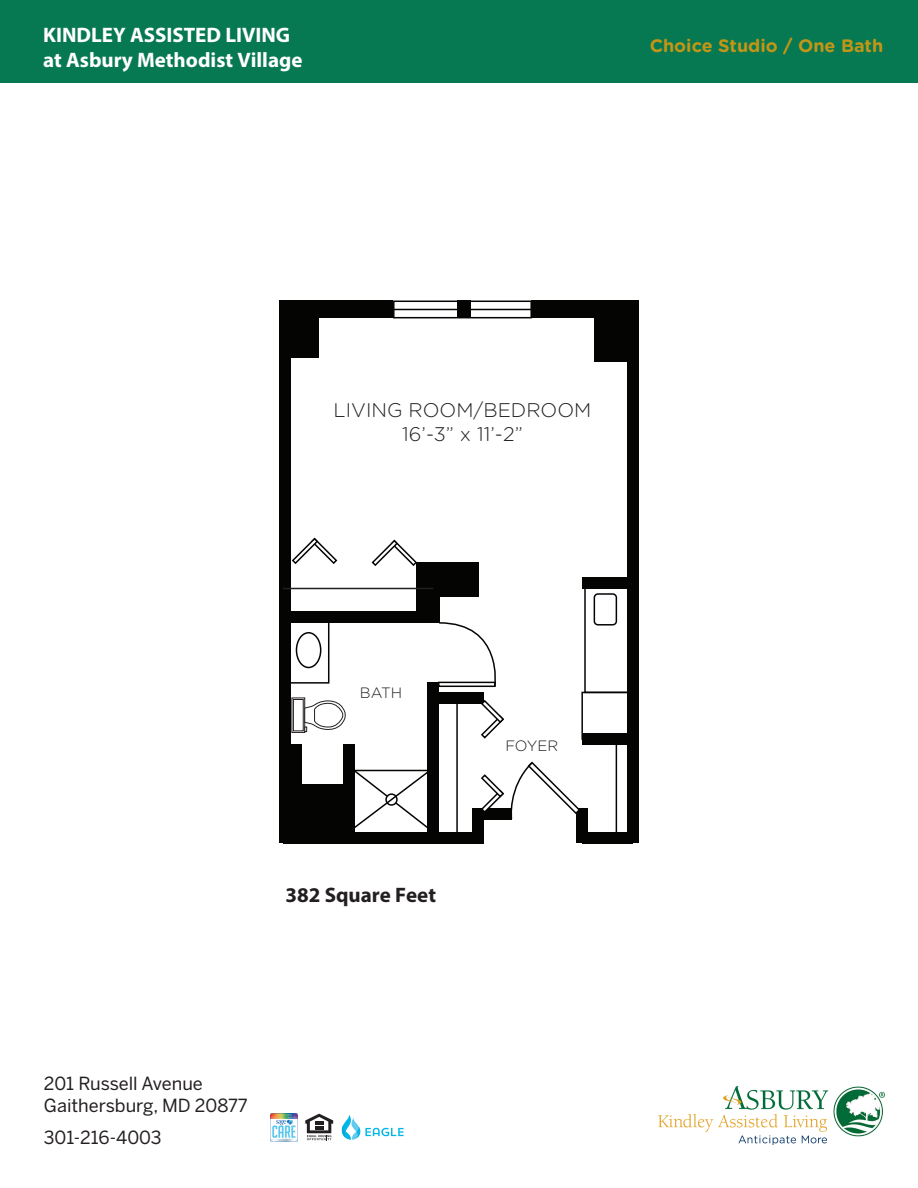
<style>
.page{position:relative;width:918px;height:1188px;background:#fff}
.page>*{position:absolute;margin:0;border:0;box-sizing:border-box;transform-origin:0 0}
.t1{font:700 21px/24.2px "Myriad Pro";color:#fff}
.t2{font:700 21px "Myriad Pro";color:#231f20}
.t3{font:300 19.8px/23.7px "Gotham Rounded";color:#231f20;text-align:center}
.t4{font:18px/21.6px "Benton Sans";color:#231f20}
.t5{font:700 18px "Gotham Rounded";color:#c39616}
.t6{font:300 15px "Gotham Rounded";color:#231f20}
</style>
<div class="page">
<div style="left:0;top:0;width:918px;height:83px;background:#077952"></div>
<div style="left:280px;top:301px;width:11px;height:542px;background:#040503"></div>
<div style="left:433px;top:692px;width:51px;height:11px;background:#040503"></div>
<div style="left:582px;top:577px;width:51px;height:12px;background:#040503"></div>
<div style="left:582px;top:734px;width:51px;height:11px;background:#040503"></div>
<div style="left:582px;top:832px;width:51px;height:11px;background:#040503"></div>
<div style="left:283px;top:612px;width:156px;height:11px;background:#040503"></div>
<div style="left:283px;top:832px;width:201px;height:11px;background:#040503"></div>
<div style="left:428px;top:682px;width:11px;height:161px;background:#040503"></div>
<div style="left:343px;top:744px;width:11px;height:99px;background:#040503"></div>
<div style="left:473px;top:808px;width:11px;height:35px;background:#040503"></div>
<div style="left:577px;top:808px;width:11px;height:35px;background:#040503"></div>
<div style="left:291px;top:744px;width:11px;height:99px;background:#040503"></div>
<div style="left:296px;top:784px;width:53px;height:59px;background:#040503"></div>
<div style="left:280px;top:301px;width:113px;height:17px;background:#040503"></div>
<div style="left:532px;top:301px;width:106px;height:17px;background:#040503"></div>
<div style="left:627px;top:301px;width:11px;height:542px;background:#040503"></div>
<svg style="left:393px;top:301px;width:139px;height:17px"></svg>
<hr style="left:381px;top:309px;width:176px;height:1px;background:#040503">
<div style="left:282px;top:306px;width:37px;height:52px;background:#040503"></div>
<div style="left:594px;top:306px;width:37px;height:55px;background:#040503"></div>
<div style="left:416px;top:562px;width:62px;height:34px;background:#040503"></div>
<div style="left:416px;top:583px;width:23px;height:34px;background:#040503"></div>
<hr style="left:616px;top:739px;width:1px;height:99px;background:#040503">
<hr style="left:456px;top:692px;width:2px;height:146px;background:#040503">
<hr style="left:283px;top:588px;width:150px;height:1px;background:#231f20">
<div style="left:284px;top:617px;width:45px;height:67px;border:2px solid #040503"></div>
<svg style="left:291px;top:698px;width:14px;height:35px"></svg>
<div style="left:293px;top:699px;width:11px;height:32px;background:#fff;border:1px solid #231f20"></div>
<svg style="left:304px;top:700px;width:42px;height:32px"></svg>
<svg style="left:480px;top:700px;width:24px;height:39px"></svg>
<div style="left:296px;top:632px;width:25px;height:36px;border:2px solid #040503;border-radius:50%"></div>
<svg style="left:438px;top:621px;width:58px;height:67px"></svg>
<svg style="left:291px;top:537px;width:47px;height:27px"></svg>
<svg style="left:371px;top:539px;width:46px;height:27px"></svg>
<div style="left:594px;top:593px;width:23px;height:33px;border:2px solid #040503;border-radius:4px"></div>
<div style="left:581px;top:692px;width:52px;height:48px;border:2px solid #040503"></div>
<svg style="left:481px;top:761px;width:98px;height:60px"></svg>
<svg style="left:354px;top:768px;width:74px;height:64px"></svg>
<img style="left:659px;top:1087px;width:225px;height:58px">
<svg style="left:305px;top:1114px;width:28px;height:26px"></svg>
<svg style="left:342px;top:1115px;width:62px;height:25px"></svg>
<img style="left:271px;top:1114px;width:26px;height:27px">
<p class="t1" style="left:43px;top:23px;width:261px">KINDLEY ASSISTED LIVING at Asbury Methodist Village</p>
<p class="t5" style="left:650px;top:32px;width:235px">Choice Studio / One Bath</p>
<p class="t3" style="left:334px;top:398px;width:259px">LIVING ROOM/BEDROOM<br>16’-3” x 11’-2”</p>
<p class="t6" style="left:360px;top:683px;width:44px">BATH</p>
<p class="t2" style="left:285px;top:881px;width:152px">382 Square Feet</p>
<p class="t4" style="left:44px;top:1073px;width:205px">201 Russell Avenue<br>Gaithersburg, MD 20877</p>
<p class="t4" style="left:44px;top:1127px;width:119px">301-216-4003</p>
<p class="t6" style="left:505px;top:736px;width:55px">FOYER</p>
</div>
